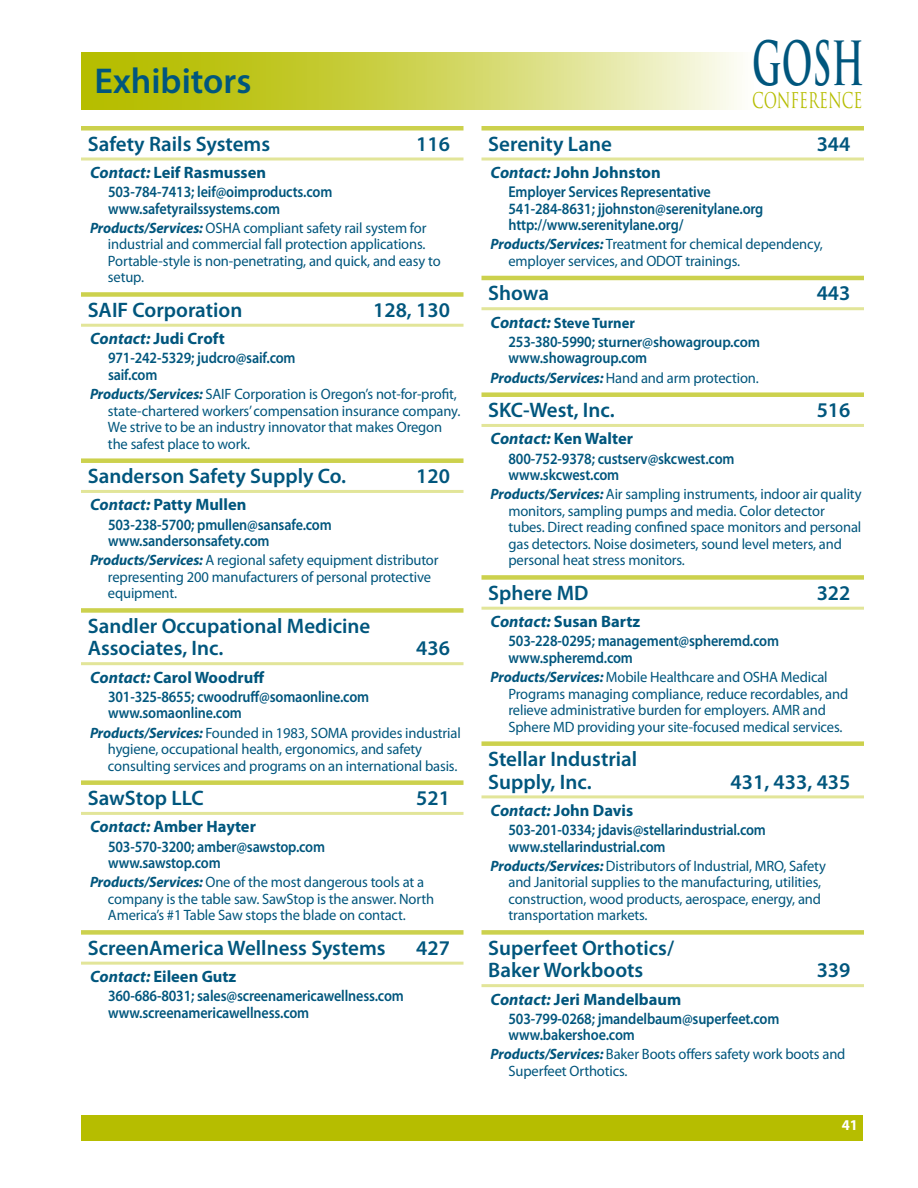
<style>
.page{position:relative;width:918px;height:1188px;background:#fff}
.page>*{position:absolute;margin:0;border:0;box-sizing:border-box;transform-origin:0 0}
.t1{font:700 59.25px "Trajan Pro";color:#00567d;scale:.56 1}
.t2{font:600 36px "Myriad Pro";color:#00567d}
.t3{font:21.15px "Trajan Pro";color:#b6bd00;scale:.69 1}
.t4{font:600 21px/22.5px "Myriad Pro";color:#00567d}
.t5{font:700 16.5px "Myriad Pro";color:#00567d}
.t6{font:600 15.75px/16.5px "Myriad Pro";letter-spacing:-.01em;color:#00567d;scale:.9 1}
.t7{font:15px/16.5px "Myriad Pro";letter-spacing:-.01em;color:#00567d}
.t8{font:600 15px/19.2px "Myriad Pro";letter-spacing:-.01em;color:#00567d}
.t9{font:700 15px "Myriad Pro";color:#fff}
.s1{font-style:italic}
.s2{font-weight:700;font-style:italic}
.s3{font-weight:700;font-style:italic;font-size:16.5px}
.s4{font-weight:700}
.s5{font-size:15.75px}
</style>
<div class="page">
<div style="left:82px;top:1115px;width:781px;height:26px;background:#b6bd00"></div>
<svg style="left:81px;top:52px;width:659px;height:57px"></svg>
<hr style="left:81px;top:126px;width:383px;height:4px;background:#ccd14d">
<hr style="left:81px;top:158px;width:383px;height:2px;background:#e2e599">
<div style="left:81px;top:292px;width:383px;height:5px;background:#ccd14d"></div>
<hr style="left:81px;top:324px;width:383px;height:3px;background:#e2e599">
<div style="left:81px;top:458px;width:383px;height:5px;background:#ccd14d"></div>
<hr style="left:81px;top:490px;width:383px;height:3px;background:#e2e599">
<div style="left:81px;top:608px;width:383px;height:5px;background:#ccd14d"></div>
<hr style="left:81px;top:662px;width:383px;height:3px;background:#e2e599">
<div style="left:81px;top:780px;width:383px;height:5px;background:#ccd14d"></div>
<hr style="left:81px;top:812px;width:383px;height:3px;background:#e2e599">
<div style="left:81px;top:930px;width:383px;height:5px;background:#ccd14d"></div>
<hr style="left:81px;top:962px;width:383px;height:3px;background:#e2e599">
<hr style="left:482px;top:126px;width:382px;height:4px;background:#ccd14d">
<hr style="left:482px;top:158px;width:382px;height:2px;background:#e2e599">
<hr style="left:482px;top:276px;width:382px;height:4px;background:#ccd14d">
<hr style="left:482px;top:307px;width:382px;height:3px;background:#e2e599">
<div style="left:482px;top:392px;width:382px;height:5px;background:#ccd14d"></div>
<hr style="left:482px;top:424px;width:382px;height:3px;background:#e2e599">
<div style="left:482px;top:575px;width:382px;height:5px;background:#ccd14d"></div>
<hr style="left:482px;top:607px;width:382px;height:3px;background:#e2e599">
<div style="left:482px;top:741px;width:382px;height:5px;background:#ccd14d"></div>
<hr style="left:482px;top:795px;width:382px;height:3px;background:#e2e599">
<div style="left:482px;top:930px;width:382px;height:5px;background:#ccd14d"></div>
<hr style="left:482px;top:984px;width:382px;height:3px;background:#e2e599">
<h2 class="t2" style="left:94px;top:61px;width:158px">Exhibitors</h2>
<h3 class="t4" style="left:88px;top:133px;width:184px">Safety Rails Systems</h3>
<h3 class="t4" style="left:416px;top:133px;width:35px">116</h3>
<p class="t5" style="left:90px;top:163px;width:178px"><span class="s1">Contact:</span> Leif Rasmussen</p>
<p class="t6" style="left:108px;top:184px;width:251px">503-784-7413; leif@oimproducts.com www.safetyrailssystems.com</p>
<p class="t7" style="left:108px;top:220px;width:334px;text-indent:-18px"><span class="s2">Products/Services:</span> OSHA compliant safety rail system for industrial and commercial fall protection applications.<br>Portable-style is non-penetrating, and quick, and easy to setup.</p>
<h3 class="t4" style="left:88px;top:299px;width:156px">SAIF Corporation</h3>
<h3 class="t4" style="left:373px;top:299px;width:78px">128, 130</h3>
<p class="t5" style="left:90px;top:329px;width:136px"><span class="s1">Contact:</span> Judi Croft</p>
<p class="t6" style="left:108px;top:350px;width:210px">971-242-5329; judcro@saif.com saif.com</p>
<p class="t7" style="left:108px;top:386px;width:354px;text-indent:-18px"><span class="s2">Products/Services:</span> SAIF Corporation is Oregon’s not-for-profit, state-chartered workers’ compensation insurance company.<br>We strive to be an industry innovator that makes Oregon the safest place to work.</p>
<h3 class="t4" style="left:88px;top:465px;width:257px">Sanderson Safety Supply Co.</h3>
<h3 class="t4" style="left:416px;top:465px;width:35px">120</h3>
<p class="t5" style="left:90px;top:496px;width:158px"><span class="s1">Contact:</span> Patty Mullen</p>
<p class="t6" style="left:108px;top:516px;width:250px">503-238-5700; pmullen@sansafe.com www.sandersonsafety.com</p>
<p class="t7" style="left:108px;top:552px;width:332px;text-indent:-18px"><span class="s2">Products/Services:</span> A regional safety equipment distributor representing 200 manufacturers of personal protective equipment.</p>
<h3 class="t4" style="left:88px;top:615px;width:284px">Sandler Occupational Medicine<br>Associates, Inc.</h3>
<h3 class="t4" style="left:416px;top:637px;width:35px">436</h3>
<p class="t5" style="left:90px;top:668px;width:176px"><span class="s1">Contact:</span> Carol Woodruff</p>
<p class="t6" style="left:108px;top:689px;width:292px">301-325-8655; cwoodruff@somaonline.com www.somaonline.com</p>
<p class="t7" style="left:108px;top:725px;width:354px;text-indent:-18px"><span class="s2">Products/Services:</span> Founded in 1983, SOMA provides industrial hygiene, occupational health, ergonomics, and safety consulting services and programs on an international basis.</p>
<h3 class="t4" style="left:88px;top:787px;width:117px">SawStop LLC</h3>
<h3 class="t4" style="left:416px;top:787px;width:35px">521</h3>
<p class="t5" style="left:90px;top:818px;width:167px"><span class="s1">Contact:</span> Amber Hayter</p>
<p class="t6" style="left:108px;top:838px;width:243px">503-570-3200; amber@sawstop.com www.sawstop.com</p>
<p class="t7" style="left:108px;top:874px;width:328px;text-indent:-18px"><span class="s2">Products/Services:</span> One of the most dangerous tools at a company is the table saw. SawStop is the answer. North<br>America’s #1 Table Saw stops the blade on contact.</p>
<h3 class="t4" style="left:88px;top:937px;width:299px">ScreenAmerica Wellness Systems</h3>
<h3 class="t4" style="left:416px;top:937px;width:35px">427</h3>
<p class="t5" style="left:90px;top:967px;width:148px"><span class="s1">Contact:</span> Eileen Gutz</p>
<p class="t6" style="left:108px;top:988px;width:330px">360-686-8031; sales@screenamericawellness.com www.screenamericawellness.com</p>
<h1 class="t1" style="left:752px;top:27px;width:201px">GOSH</h1>
<h3 class="t3" style="left:752px;top:87px;width:161px">CONFERENCE</h3>
<h3 class="t4" style="left:488px;top:133px;width:125px">Serenity Lane</h3>
<h3 class="t4" style="left:817px;top:133px;width:35px">344</h3>
<p class="t5" style="left:490px;top:163px;width:172px"><span class="s1">Contact:</span> John Johnston</p>
<p class="t6" style="left:508px;top:184px;width:285px">Employer Services Representative<br>541-284-8631; jjohnston@serenitylane.org http://www.serenitylane.org/</p>
<p class="t7" style="left:508px;top:236px;width:316px;text-indent:-18px"><span class="s2">Products/Services:</span> Treatment for chemical dependency, employer services, and ODOT trainings.</p>
<h3 class="t4" style="left:488px;top:283px;width:62px">Showa</h3>
<h3 class="t4" style="left:817px;top:283px;width:35px">443</h3>
<p class="t8" style="left:508px;top:313px;width:253px;text-indent:-18px"><span class="s3">Contact:</span> <span class="s4">Steve Turner<br></span><span class="s5">253-380-5990;</span> sturner@showagroup.com</p>
<p class="t6" style="left:508px;top:350px;width:156px">www.showagroup.com</p>
<p class="t7" style="left:490px;top:370px;width:270px"><span class="s2">Products/Services:</span> Hand and arm protection.</p>
<h3 class="t4" style="left:488px;top:399px;width:125px">SKC-West, Inc.</h3>
<h3 class="t4" style="left:817px;top:399px;width:35px">516</h3>
<p class="t5" style="left:490px;top:430px;width:144px"><span class="s1">Contact:</span> Ken Walter</p>
<p class="t6" style="left:508px;top:450px;width:253px">800-752-9378; custserv@skcwest.com www.skcwest.com</p>
<p class="t7" style="left:508px;top:486px;width:355px;text-indent:-18px"><span class="s2">Products/Services:</span> Air sampling instruments, indoor air quality monitors, sampling pumps and media. Color detector tubes. Direct reading confined space monitors and personal gas detectors. Noise dosimeters, sound level meters, and personal heat stress monitors.</p>
<h3 class="t4" style="left:488px;top:582px;width:102px">Sphere MD</h3>
<h3 class="t4" style="left:817px;top:582px;width:35px">322</h3>
<p class="t5" style="left:490px;top:612px;width:151px"><span class="s1">Contact:</span> Susan Bartz</p>
<p class="t6" style="left:508px;top:633px;width:302px">503-228-0295; management@spheremd.com www.spheremd.com</p>
<p class="t7" style="left:508px;top:669px;width:341px;text-indent:-18px"><span class="s2">Products/Services:</span> Mobile Healthcare and OSHA Medical Programs managing compliance, reduce recordables, and relieve administrative burden for employers. AMR and Sphere MD providing your site-focused medical services.</p>
<h3 class="t4" style="left:488px;top:748px;width:151px">Stellar Industrial<br>Supply, Inc.</h3>
<h3 class="t4" style="left:731px;top:771px;width:121px">431, 433, 435</h3>
<p class="t5" style="left:490px;top:801px;width:144px"><span class="s1">Contact:</span> John Davis</p>
<p class="t6" style="left:508px;top:822px;width:288px">503-201-0334; jdavis@stellarindustrial.com www.stellarindustrial.com</p>
<p class="t7" style="left:508px;top:858px;width:319px;text-indent:-18px"><span class="s2">Products/Services:</span> Distributors of Industrial, MRO, Safety and Janitorial supplies to the manufacturing, utilities, construction, wood products, aerospace, energy, and transportation markets.</p>
<h3 class="t4" style="left:488px;top:937px;width:187px">Superfeet Orthotics/<br>Baker Workboots</h3>
<h3 class="t4" style="left:817px;top:959px;width:35px">339</h3>
<p class="t5" style="left:490px;top:990px;width:192px"><span class="s1">Contact:</span> Jeri Mandelbaum</p>
<p class="t6" style="left:508px;top:1010px;width:303px">503-799-0268; jmandelbaum@superfeet.com www.bakershoe.com</p>
<p class="t7" style="left:508px;top:1046px;width:339px;text-indent:-18px"><span class="s2">Products/Services:</span> Baker Boots offers safety work boots and<br>Superfeet Orthotics.</p>
<p class="t9" style="left:842px;top:1116px;width:18px">41</p>
</div>
